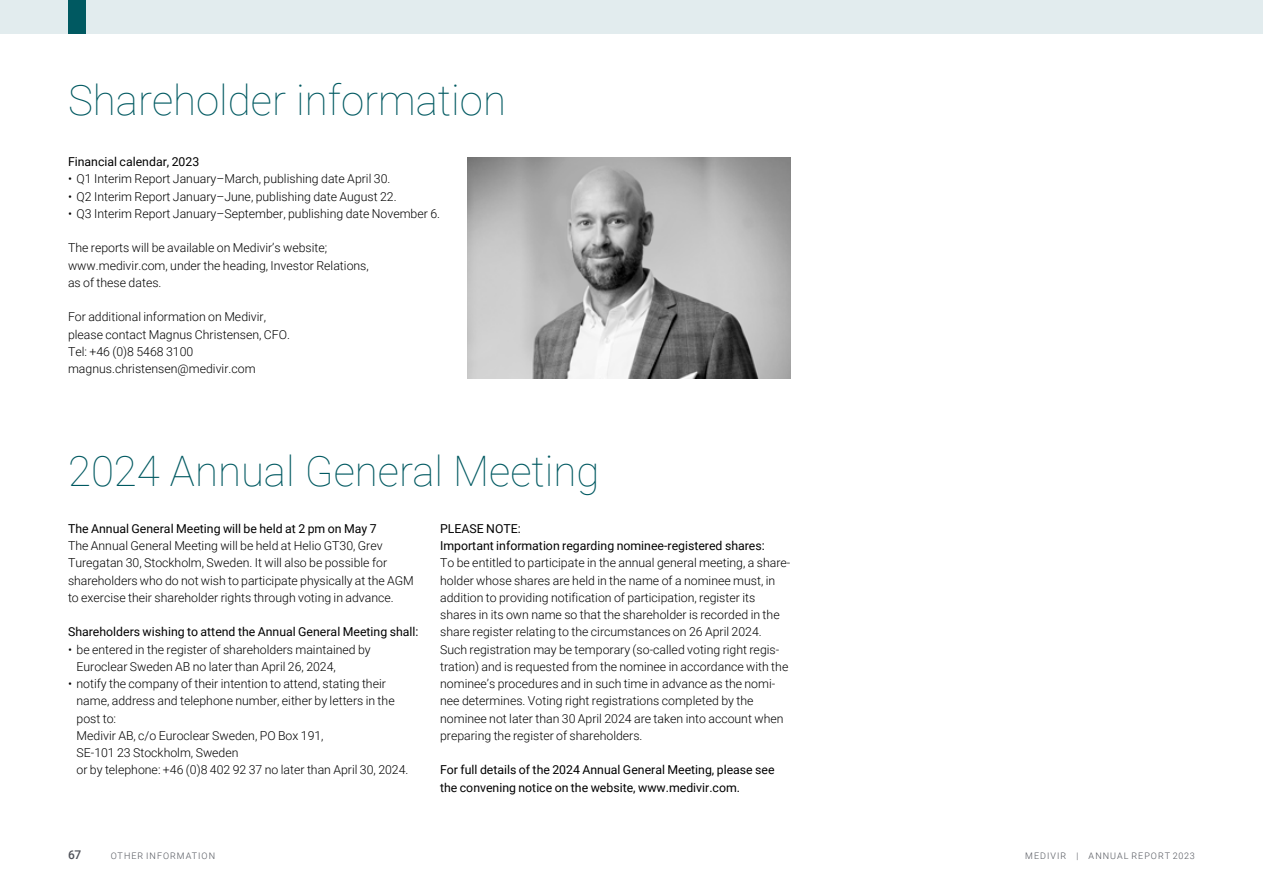
<style>
.page{position:relative;width:1263px;height:893px;background:#fff}
.page>*{position:absolute;margin:0;border:0;box-sizing:border-box;transform-origin:0 0}
.t1{font:100 42px "Roboto";color:#005961}
.t2{font:300 12.3px/17.2px "Roboto";color:#000}
.t3{font:12.3px/17.2px "Roboto";color:#000}
.t4{font:500 12px "Roboto";color:#50535a}
.t5{font:300 9px "Roboto";letter-spacing:.11em;color:#50535a}
</style>
<div class="page">
<div style="left:0;top:0;width:1263px;height:34px;background:#e2ecee"></div>
<div style="left:68px;top:0;width:17px;height:34px;background:#005961"></div>
<img style="left:468px;top:157px;width:323px;height:221px">
<h1 class="t1" style="left:68px;top:71px;width:439px">Shareholder information</h1>
<p class="t3" style="left:68px;top:153px;width:133px">Financial calendar, 2023</p>
<p class="t2" style="left:68px;top:170px;width:324px">• Q1 Interim Report January–March, publishing date April 30.</p>
<p class="t2" style="left:68px;top:187px;width:330px">• Q2 Interim Report January–June, publishing date August 22.</p>
<p class="t2" style="left:68px;top:204px;width:374px">• Q3 Interim Report January–September, publishing date November 6.</p>
<p class="t2" style="left:68px;top:239px;width:302px">The reports will be available on Medivir’s website; www.medivir.com, under the heading, Investor Relations, as of these dates.</p>
<p class="t2" style="left:68px;top:308px;width:223px">For additional information on Medivir, please contact Magnus Christensen, CFO.<br>Tel: +46 (0)8 5468 3100 magnus.christensen@medivir.com</p>
<h1 class="t1" style="left:68px;top:442px;width:533px">2024 Annual General Meeting</h1>
<p class="t3" style="left:68px;top:519px;width:310px">The Annual General Meeting will be held at 2 pm on May 7</p>
<p class="t2" style="left:68px;top:537px;width:347px">The Annual General Meeting will be held at Helio GT30, Grev Turegatan 30, Stockholm, Sweden. It will also be possible for shareholders who do not wish to participate physically at the AGM to exercise their shareholder rights through voting in advance.</p>
<p class="t3" style="left:68px;top:623px;width:352px">Shareholders wishing to attend the Annual General Meeting shall:</p>
<p class="t2" style="left:77px;top:640px;width:296px;text-indent:-9px">• be entered in the register of shareholders maintained by<br>Euroclear Sweden AB no later than April 26, 2024,</p>
<p class="t2" style="left:77px;top:675px;width:333px;text-indent:-8px">• notify the company of their intention to attend, stating their name, address and telephone number, either by letters in the post to:<br>Medivir AB, c/o Euroclear Sweden, PO Box 191,<br>SE-101 23 Stockholm, Sweden<br>or by telephone: +46 (0)8 402 92 37 no later than April 30, 2024.</p>
<p class="t3" style="left:440px;top:519px;width:326px">PLEASE NOTE:<br>Important information regarding nominee-registered shares:</p>
<p class="t2" style="left:440px;top:554px;width:352px">To be entitled to participate in the annual general meeting, a share&shy;holder whose shares are held in the name of a nominee must, in addition to providing notification of participation, register its shares in its own name so that the shareholder is recorded in the share register relating to the circumstances on 26 April 2024.<br>Such registration may be temporary (so-called voting right regis&shy;tration) and is requested from the nominee in accordance with the nominee’s procedures and in such time in advance as the nomi&shy;nee determines. Voting right registrations completed by the nominee not later than 30 April 2024 are taken into account when preparing the register of shareholders.</p>
<p class="t3" style="left:440px;top:761px;width:336px">For full details of the 2024 Annual General Meeting, please see the convening notice on the website, www.medivir.com.</p>
<p class="t4" style="left:68px;top:846px;width:15px">67</p>
<p class="t5" style="left:111px;top:849px;width:106px">OTHER INFORMATION</p>
<p class="t5" style="left:1025px;top:849px;width:171px">MEDIVIR | ANNUAL REPORT 2023</p>
</div>
